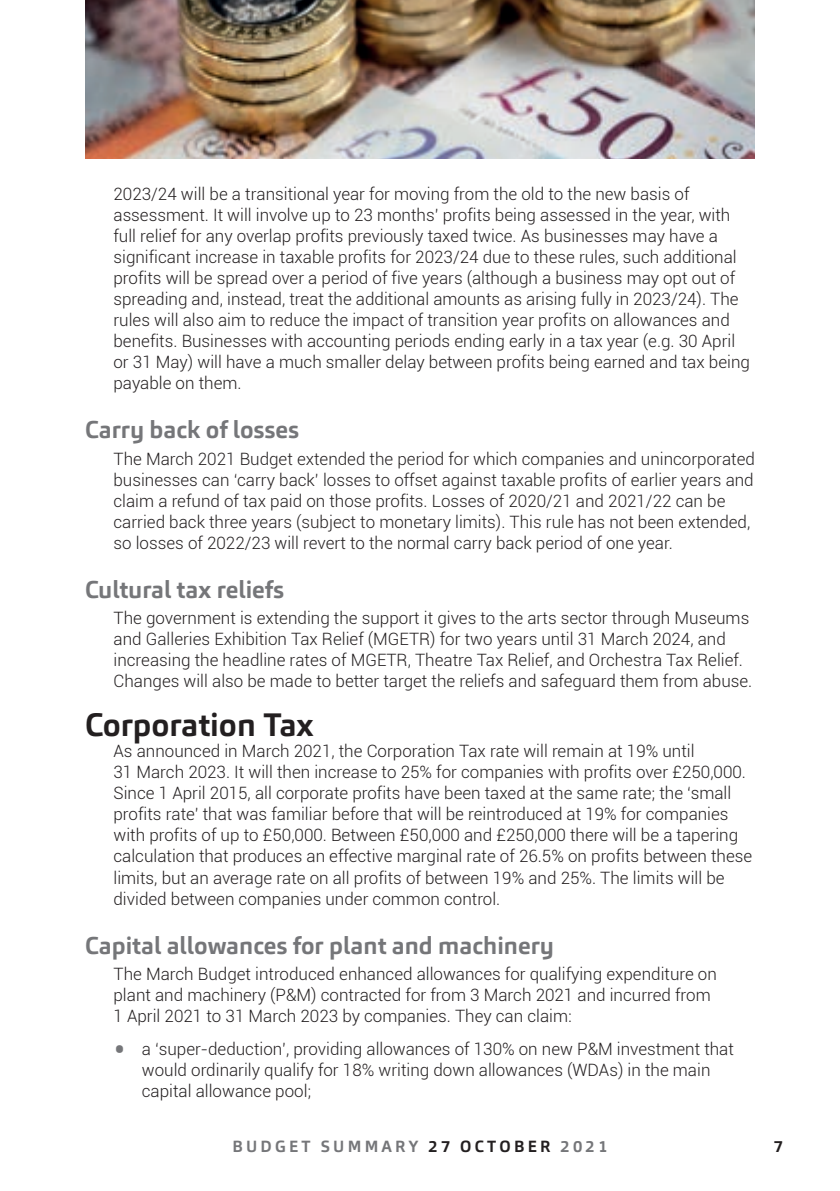
<style>
.page{position:relative;width:840px;height:1191px;background:#fff}
.page>*{position:absolute;margin:0;border:0;box-sizing:border-box;transform-origin:0 0}
.t1{font:700 32px "Carnac";color:#231f20}
.t2{font:700 24px "Carnac";color:#757679}
.t3{font:300 17px/21px "Roboto";color:#231f20}
.t4{font:700 16px "Carnac";letter-spacing:.2em;color:#757679}
.t5{font:700 16px "Carnac";color:#231f20}
.s1{font-size:38px;color:#757679}
.s2{color:#231f20}
</style>
<div class="page">
<img style="left:85px;top:0;width:669px;height:159px">
<p class="t3" style="left:113px;top:183px;width:637px">2023/24 will be a transitional year for moving from the old to the new basis of assessment. It will involve up to 23 months’ profits being assessed in the year, with full relief for any overlap profits previously taxed twice. As businesses may have a significant increase in taxable profits for 2023/24 due to these rules, such additional profits will be spread over a period of five years (although a business may opt out of spreading and, instead, treat the additional amounts as arising fully in 2023/24). The rules will also aim to reduce the impact of transition year profits on allowances and benefits. Businesses with accounting periods ending early in a tax year (e.g. 30 April or 31 May) will have a much smaller delay between profits being earned and tax being payable on them.</p>
<h2 class="t2" style="left:85px;top:414px;width:215px">Carry back of losses</h2>
<p class="t3" style="left:113px;top:447px;width:642px">The March 2021 Budget extended the period for which companies and unincorporated businesses can ‘carry back’ losses to offset against taxable profits of earlier years and claim a refund of tax paid on those profits. Losses of 2020/21 and 2021/22 can be carried back three years (subject to monetary limits). This rule has not been extended, so losses of 2022/23 will revert to the normal carry back period of one year.</p>
<h2 class="t2" style="left:85px;top:574px;width:200px">Cultural tax reliefs</h2>
<p class="t3" style="left:113px;top:607px;width:640px">The government is extending the support it gives to the arts sector through Museums and Galleries Exhibition Tax Relief (MGETR) for two years until 31 March 2024, and increasing the headline rates of MGETR, Theatre Tax Relief, and Orchestra Tax Relief.<br>Changes will also be made to better target the reliefs and safeguard them from abuse.</p>
<h1 class="t1" style="left:85px;top:704px;width:230px">Corporation Tax</h1>
<p class="t3" style="left:113px;top:740px;width:640px">As announced in March 2021, the Corporation Tax rate will remain at 19% until<br>31 March 2023. It will then increase to 25% for companies with profits over £250,000.<br>Since 1 April 2015, all corporate profits have been taxed at the same rate; the ‘small profits rate’ that was familiar before that will be reintroduced at 19% for companies with profits of up to £50,000. Between £50,000 and £250,000 there will be a tapering calculation that produces an effective marginal rate of 26.5% on profits between these limits, but an average rate on all profits of between 19% and 25%. The limits will be divided between companies under common control.</p>
<h2 class="t2" style="left:85px;top:929px;width:470px">Capital allowances for plant and machinery</h2>
<p class="t3" style="left:113px;top:963px;width:604px">The March Budget introduced enhanced allowances for qualifying expenditure on plant and machinery (P&amp;M) contracted for from 3 March 2021 and incurred from<br>1 April 2021 to 31 March 2023 by companies. They can claim:</p>
<p class="t3" style="left:142px;top:1037px;width:593px;text-indent:-28px"><span class="s1">•</span> a ‘super-deduction’, providing allowances of 130% on new P&amp;M investment that would ordinarily qualify for 18% writing down allowances (WDAs) in the main capital allowance pool;</p>
<p class="t4" style="left:232px;top:1136px;width:376px">BUDGET SUMMARY <span class="s2">27 OCTOBER</span> 2021</p>
<p class="t5" style="left:773px;top:1136px;width:11px">7</p>
</div>
